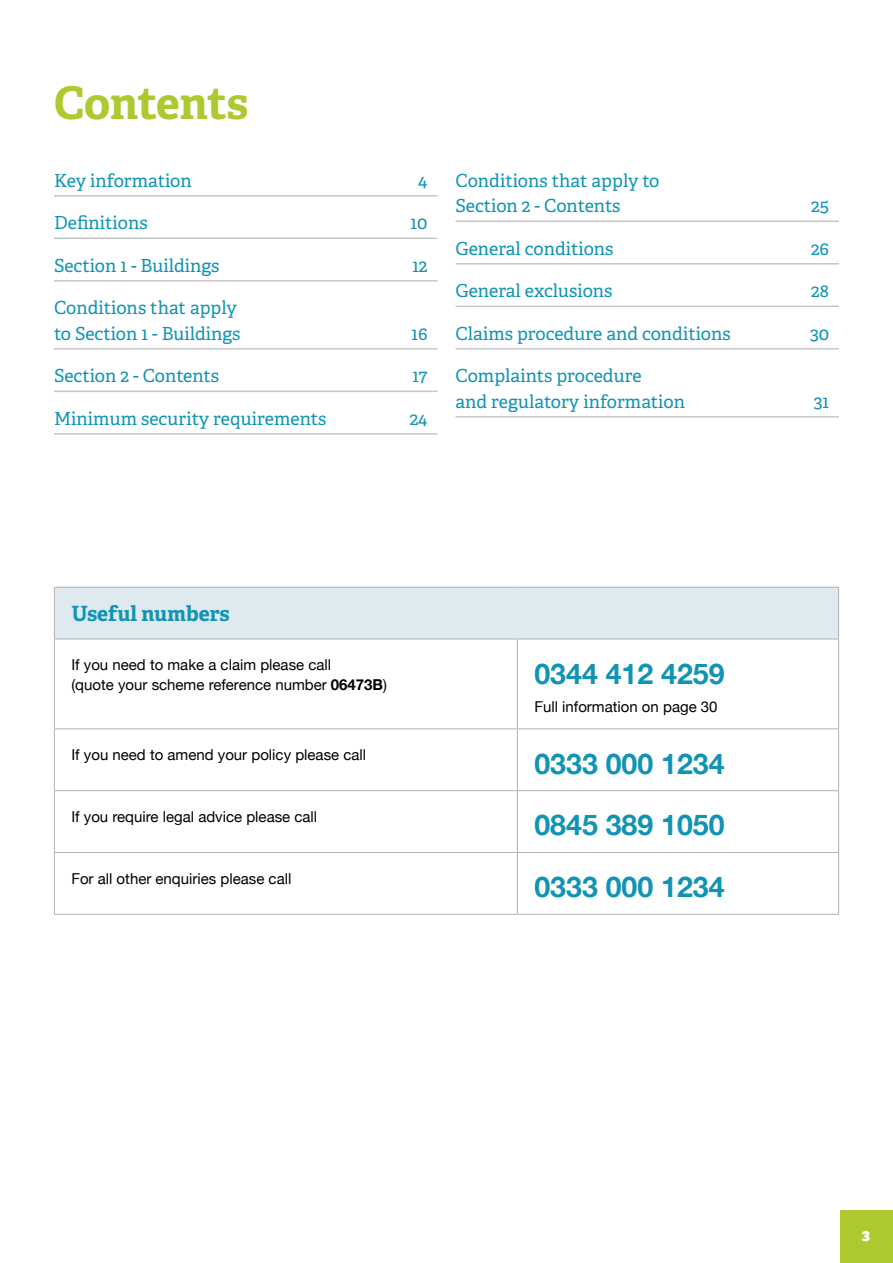
<style>
.page{position:relative;width:893px;height:1263px;background:#fff}
.page>*{position:absolute;margin:0;border:0;box-sizing:border-box;transform-origin:0 0}
.t1{font:700 45px "Adelle";letter-spacing:-.005em;color:#acca30}
.t2{font:700 28.5px "Helvetica Neue";color:#1194b4}
.t3{font:700 21px "Adelle";color:#1194b4}
.t4{font:18px/25.5px "Adelle";color:#1194b4}
.t5{font:15px/19.5px "Helvetica Neue";color:#000}
.t6{font:800 15px "Adelle";color:#fff}
.s1{font-weight:700}
</style>
<div class="page">
<div style="left:841px;top:1211px;width:52px;height:52px;background:#acca30"></div>
<hr style="left:54px;top:195px;width:383px;height:2px;background:#c6c6c6">
<hr style="left:54px;top:238px;width:383px;height:1px;background:#c6c6c6">
<hr style="left:54px;top:280px;width:383px;height:2px;background:#c6c6c6">
<hr style="left:54px;top:348px;width:383px;height:2px;background:#c6c6c6">
<hr style="left:54px;top:391px;width:383px;height:1px;background:#c6c6c6">
<hr style="left:54px;top:433px;width:383px;height:2px;background:#c6c6c6">
<hr style="left:455px;top:221px;width:384px;height:1px;background:#c6c6c6">
<hr style="left:455px;top:263px;width:384px;height:2px;background:#c6c6c6">
<hr style="left:455px;top:306px;width:384px;height:1px;background:#c6c6c6">
<hr style="left:455px;top:348px;width:384px;height:2px;background:#c6c6c6">
<hr style="left:455px;top:416px;width:384px;height:2px;background:#c6c6c6">
<div style="left:54px;top:587px;width:785px;height:52px;background:#dee9f0"></div>
<hr style="left:54px;top:587px;width:463px;height:1px;background:#b3b2b2">
<hr style="left:54px;top:588px;width:1px;height:51px;background:#b3b2b2">
<hr style="left:517px;top:587px;width:322px;height:1px;background:#b3b2b2">
<hr style="left:838px;top:588px;width:1px;height:51px;background:#b3b2b2">
<hr style="left:54px;top:639px;width:463px;height:1px;background:#b3b2b2">
<hr style="left:54px;top:639px;width:1px;height:89px;background:#b3b2b2">
<hr style="left:517px;top:639px;width:322px;height:1px;background:#b3b2b2">
<hr style="left:517px;top:639px;width:1px;height:89px;background:#b3b2b2">
<hr style="left:838px;top:639px;width:1px;height:89px;background:#b3b2b2">
<hr style="left:54px;top:728px;width:463px;height:1px;background:#b3b2b2">
<hr style="left:54px;top:729px;width:1px;height:61px;background:#b3b2b2">
<hr style="left:517px;top:728px;width:322px;height:1px;background:#b3b2b2">
<hr style="left:517px;top:729px;width:1px;height:61px;background:#b3b2b2">
<hr style="left:838px;top:729px;width:1px;height:61px;background:#b3b2b2">
<hr style="left:54px;top:791px;width:1px;height:61px;background:#b3b2b2">
<hr style="left:517px;top:791px;width:1px;height:61px;background:#b3b2b2">
<hr style="left:838px;top:791px;width:1px;height:61px;background:#b3b2b2">
<hr style="left:54px;top:853px;width:1px;height:61px;background:#b3b2b2">
<hr style="left:517px;top:853px;width:1px;height:61px;background:#b3b2b2">
<hr style="left:838px;top:853px;width:1px;height:61px;background:#b3b2b2">
<hr style="left:54px;top:790px;width:463px;height:1px;background:#b3b2b2">
<hr style="left:54px;top:852px;width:463px;height:1px;background:#b3b2b2">
<hr style="left:54px;top:914px;width:463px;height:1px;background:#b3b2b2">
<hr style="left:517px;top:790px;width:322px;height:1px;background:#b3b2b2">
<hr style="left:517px;top:852px;width:322px;height:1px;background:#b3b2b2">
<hr style="left:517px;top:914px;width:322px;height:1px;background:#b3b2b2">
<h1 class="t1" style="left:54px;top:74px;width:196px">Contents</h1>
<p class="t4" style="left:54px;top:168px;width:139px">Key information</p>
<p class="t4" style="left:418px;top:168px;width:11px">4</p>
<p class="t4" style="left:54px;top:210px;width:95px">Definitions</p>
<p class="t4" style="left:411px;top:210px;width:18px">10</p>
<p class="t4" style="left:54px;top:253px;width:167px">Section 1 - Buildings</p>
<p class="t4" style="left:412px;top:253px;width:17px">12</p>
<p class="t4" style="left:54px;top:295px;width:188px">Conditions that apply to Section 1 - Buildings</p>
<p class="t4" style="left:412px;top:321px;width:17px">16</p>
<p class="t4" style="left:54px;top:363px;width:167px">Section 2 - Contents</p>
<p class="t4" style="left:413px;top:363px;width:16px">17</p>
<p class="t4" style="left:54px;top:406px;width:274px">Minimum security requirements</p>
<p class="t4" style="left:410px;top:406px;width:19px">24</p>
<p class="t4" style="left:455px;top:168px;width:205px">Conditions that apply to<br>Section 2 - Contents</p>
<p class="t4" style="left:811px;top:193px;width:19px">25</p>
<p class="t4" style="left:455px;top:236px;width:160px">General conditions</p>
<p class="t4" style="left:811px;top:236px;width:19px">26</p>
<p class="t4" style="left:455px;top:278px;width:159px">General exclusions</p>
<p class="t4" style="left:811px;top:278px;width:19px">28</p>
<p class="t4" style="left:455px;top:321px;width:277px">Claims procedure and conditions</p>
<p class="t4" style="left:810px;top:321px;width:21px">30</p>
<p class="t4" style="left:455px;top:363px;width:231px">Complaints procedure<br>and regulatory information</p>
<p class="t4" style="left:814px;top:389px;width:17px">31</p>
<p class="t3" style="left:71px;top:600px;width:160px">Useful numbers</p>
<p class="t5" style="left:71px;top:656px;width:317px">If you need to make a claim please call<br>(quote your scheme reference number <span class="s1">06473B</span>)</p>
<h2 class="t2" style="left:534px;top:651px;width:192px">0344 412 4259</h2>
<p class="t5" style="left:534px;top:698px;width:185px">Full information on page 30</p>
<p class="t5" style="left:71px;top:746px;width:296px">If you need to amend your policy please call</p>
<h2 class="t2" style="left:534px;top:741px;width:192px">0333 000 1234</h2>
<p class="t5" style="left:71px;top:808px;width:247px">If you require legal advice please call</p>
<h2 class="t2" style="left:534px;top:803px;width:192px">0845 389 1050</h2>
<p class="t5" style="left:71px;top:869px;width:222px">For all other enquiries please call</p>
<h2 class="t2" style="left:534px;top:865px;width:192px">0333 000 1234</h2>
<p class="t6" style="left:862px;top:1225px;width:10px">3</p>
</div>
